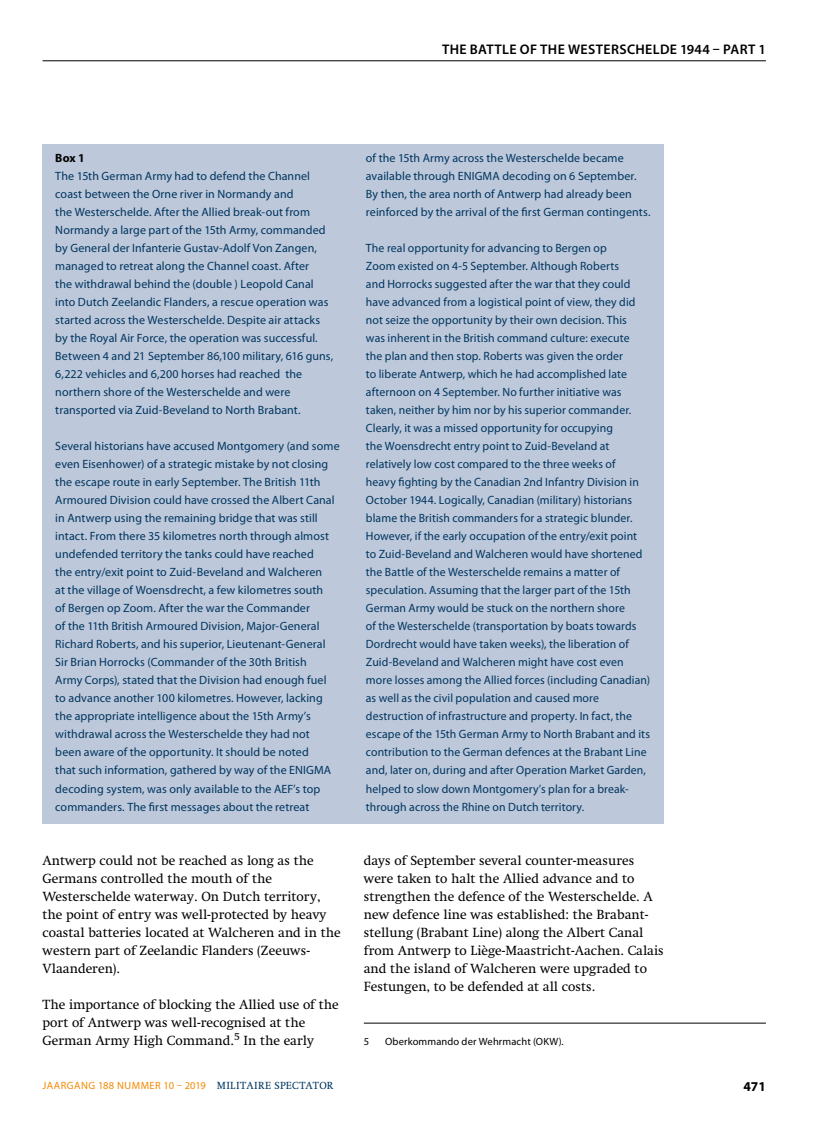
<style>
.page{position:relative;width:817px;height:1136px;background:#fff}
.page>*{position:absolute;margin:0;border:0;box-sizing:border-box;transform-origin:0 0}
.t1{font:600 13.95px "Myriad Pro";letter-spacing:.025em;color:#000}
.t2{font:13.5px/18px "Swift LT Std";color:#000}
.t3{font:700 13.5px "Myriad Pro";color:#000}
.t4{font:12px/18px "Myriad Pro";letter-spacing:.01em;color:#00355f}
.t5{font:700 12px "Myriad Pro";color:#000}
.t6{font:10.5px "Myriad Pro";letter-spacing:.045em;color:#f38a00}
.t7{font:10.5px "Myriad Pro";letter-spacing:.015em;color:#000}
.s1{font-family:"Swift LT Std";color:#00355f}
</style>
<div class="page">
<hr style="left:43px;top:60px;width:722px;height:1px;background:#000">
<hr style="left:364px;top:1022px;width:401px;height:1px;background:#000">
<div style="left:43px;top:144px;width:620px;height:679px;background:#bdc8da"></div>
<p class="t1" style="left:442px;top:40px;width:325px">THE BATTLE OF THE WESTERSCHELDE 1944 – PART 1</p>
<p class="t5" style="left:55px;top:150px;width:31px">Box 1</p>
<p class="t4" style="left:55px;top:167px;width:279px">The 15th German Army had to defend the Channel coast between the Orne river in Normandy and<br>the Westerschelde. After the Allied break-out from Normandy a large part of the 15th Army, commanded by General der Infanterie Gustav-Adolf Von Zangen, managed to retreat along the Channel coast. After<br>the withdrawal behind the (double ) Leopold Canal into Dutch Zeelandic Flanders, a rescue operation was started across the Westerschelde. Despite air attacks by the Royal Air Force, the operation was successful.<br>Between 4 and 21 September 86,100 military, 616 guns, 6,222 vehicles and 6,200 horses had reached the northern shore of the Westerschelde and were transported via Zuid-Beveland to North Brabant.</p>
<p class="t4" style="left:55px;top:437px;width:286px">Several historians have accused Montgomery (and some even Eisenhower) of a strategic mistake by not closing the escape route in early September. The British 11th Armoured Division could have crossed the Albert Canal in Antwerp using the remaining bridge that was still intact. From there 35 kilometres north through almost undefended territory the tanks could have reached<br>the entry/exit point to Zuid-Beveland and Walcheren<br>at the village of Woensdrecht, a few kilometres south<br>of Bergen op Zoom. After the war the Commander<br>of the 11th British Armoured Division, Major-General Richard Roberts, and his superior, Lieutenant-General Sir Brian Horrocks (Commander of the 30th British<br>Army Corps), stated that the Division had enough fuel to advance another 100 kilometres. However, lacking the appropriate intelligence about the 15th Army’s withdrawal across the Westerschelde they had not<br>been aware of the opportunity. It should be noted<br>that such information, gathered by way of the ENIGMA decoding system, was only available to the AEF’s top commanders. The first messages about the retreat</p>
<p class="t2" style="left:43px;top:851px;width:299px">Antwerp could not be reached as long as the Germans controlled the mouth of the Westerschelde waterway. On Dutch territory, the point of entry was well-protected by heavy coastal batteries located at Walcheren and in the western part of Zeelandic Flanders (Zeeuws-Vlaanderen).</p>
<p class="t2" style="left:43px;top:995px;width:298px">The importance of blocking the Allied use of the port of Antwerp was well-recognised at the<br>German Army High Command.<sup>5</sup> In the early</p>
<p class="t4" style="left:366px;top:149px;width:286px">of the 15th Army across the Westerschelde became available through ENIGMA decoding on 6 September.<br>By then, the area north of Antwerp had already been reinforced by the arrival of the first German contingents.</p>
<p class="t4" style="left:366px;top:239px;width:285px">The real opportunity for advancing to Bergen op<br>Zoom existed on 4-5 September. Although Roberts<br>and Horrocks suggested after the war that they could have advanced from a logistical point of view, they did not seize the opportunity by their own decision. This<br>was inherent in the British command culture: execute<br>the plan and then stop. Roberts was given the order<br>to liberate Antwerp, which he had accomplished late afternoon on 4 September. No further initiative was taken, neither by him nor by his superior commander.<br>Clearly, it was a missed opportunity for occupying<br>the Woensdrecht entry point to Zuid-Beveland at relatively low cost compared to the three weeks of<br>heavy fighting by the Canadian 2nd Infantry Division in October 1944. Logically, Canadian (military) historians blame the British commanders for a strategic blunder.<br>However, if the early occupation of the entry/exit point to Zuid-Beveland and Walcheren would have shortened the Battle of the Westerschelde remains a matter of speculation. Assuming that the larger part of the 15th German Army would be stuck on the northern shore<br>of the Westerschelde (transportation by boats towards Dordrecht would have taken weeks), the liberation of Zuid-Beveland and Walcheren might have cost even more losses among the Allied forces (including Canadian) as well as the civil population and caused more destruction of infrastructure and property. In fact, the escape of the 15th German Army to North Brabant and its contribution to the German defences at the Brabant Line and, later on, during and after Operation Market Garden, helped to slow down Montgomery’s plan for a break&shy;through across the Rhine on Dutch territory.</p>
<p class="t2" style="left:364px;top:851px;width:301px">days of September several counter-measures were taken to halt the Allied advance and to strengthen the defence of the Westerschelde. A new defence line was established: the Brabant&shy;stellung (Brabant Line) along the Albert Canal from Antwerp to Liège-Maastricht-Aachen. Calais and the island of Walcheren were upgraded to Festungen, to be defended at all costs.</p>
<p class="t7" style="left:364px;top:1034px;width:7px">5</p>
<p class="t7" style="left:385px;top:1034px;width:180px">Oberkommando der Wehrmacht (OKW).</p>
<p class="t6" style="left:43px;top:1078px;width:292px">JAARGANG 188 NUMMER 10 – 2019 <span class="s1">MILITAIRE SPECTATOR</span></p>
<p class="t3" style="left:743px;top:1077px;width:24px">471</p>
</div>
